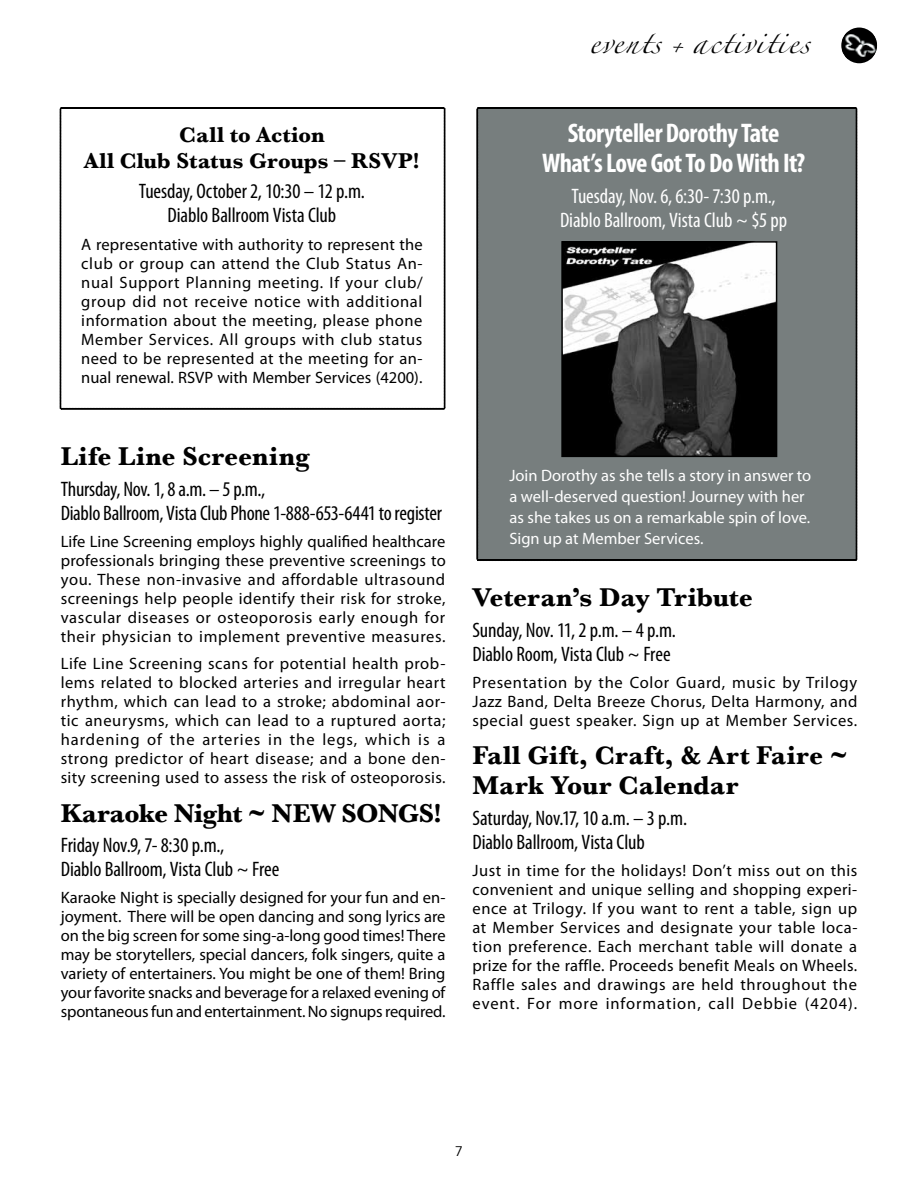
<style>
.page{position:relative;width:918px;height:1188px;background:#fff}
.page>*{position:absolute;margin:0;border:0;box-sizing:border-box;transform-origin:0 0}
.t1{font:700 27px/30px "Baskerville";color:#000}
.t2{font:700 condensed 27px/30px "Myriad Pro";letter-spacing:-.025em;color:#fff;text-align:center}
.t3{font:700 27px "Baskerville";letter-spacing:-.02em;color:#000}
.t4{font:700 22.5px/25.5px "Baskerville";letter-spacing:.005em;color:#000;text-align:center}
.t5{font:condensed 21px/24px "Myriad Pro";letter-spacing:-.005em;color:#000}
.t6{font:condensed 21px/24px "Myriad Pro";letter-spacing:-.005em;color:#fff;text-align:center}
.t7{font:21px "Zapfino";letter-spacing:.08em;color:#000}
.t8{font:16.5px/18.9px "Myriad Pro";letter-spacing:.025em;color:#000;text-align:justify}
.t9{font:16.5px/21px "Myriad Pro";color:#fff}
.t10{font:13.5px "Trade Gothic";color:#000}
</style>
<div class="page">
<svg style="left:59px;top:107px;width:387px;height:303px"></svg>
<div style="left:841px;top:28px;width:36px;height:35px;background:#000;border-radius:50%"></div>
<img style="left:842px;top:33px;width:35px;height:26px">
<div style="left:476px;top:107px;width:382px;height:454px;background:#777e7e"></div>
<img style="left:564px;top:244px;width:210px;height:210px">
<div style="left:561px;top:241px;width:216px;height:216px;border:2px solid #000"></div>
<p class="t7" style="left:589px;top:33px;width:222px">events + activities</p>
<h2 class="t4" style="left:84px;top:122px;width:337px">Call to Action<br>All Club Status Groups – RSVP!</h2>
<p class="t5" style="left:139px;top:180px;width:228px;text-align:center">Tuesday, October 2, 10:30 – 12 p.m.<br>Diablo Ballroom Vista Club</p>
<p class="t8" style="left:81px;top:235px;width:343px">A representative with authority to represent the club or group can attend the Club Status An&shy;nual Support Planning meeting. If your club/ group did not receive notice with additional information about the meeting, please phone Member Services. All groups with club status need to be represented at the meeting for an&shy;nual renewal. RSVP with Member Services (4200).</p>
<h1 class="t1" style="left:61px;top:441px;width:251px">Life Line Screening</h1>
<p class="t5" style="left:61px;top:478px;width:383px">Thursday, Nov. 1, 8 a.m. – 5 p.m.,<br>Diablo Ballroom, Vista Club Phone 1-888-653-6441 to register</p>
<p class="t8" style="left:61px;top:532px;width:386px">Life Line Screening employs highly qualified healthcare professionals bringing these preventive screenings to you. These non-invasive and affordable ultrasound screenings help people identify their risk for stroke, vascular diseases or osteoporosis early enough for their physician to implement preventive measures.</p>
<p class="t8" style="left:61px;top:654px;width:386px">Life Line Screening scans for potential health prob&shy;lems related to blocked arteries and irregular heart rhythm, which can lead to a stroke; abdominal aor&shy;tic aneurysms, which can lead to a ruptured aorta; hardening of the arteries in the legs, which is a strong predictor of heart disease; and a bone den&shy;sity screening used to assess the risk of osteoporosis.</p>
<h1 class="t3" style="left:61px;top:797px;width:383px">Karaoke Night ~ NEW SONGS!</h1>
<p class="t5" style="left:61px;top:834px;width:220px">Friday Nov.9, 7- 8:30 p.m.,<br>Diablo Ballroom, Vista Club ~ Free</p>
<p class="t8" style="left:61px;top:889px;width:386px">Karaoke Night is specially designed for your fun and en&shy;joyment. There will be open dancing and song lyrics are on the big screen for some sing-a-long good times! There may be storytellers, special dancers, folk singers, quite a variety of entertainers. You might be one of them! Bring your favorite snacks and beverage for a relaxed evening of spontaneous fun and entertainment. No signups required.</p>
<h1 class="t2" style="left:542px;top:119px;width:265px">Storyteller Dorothy Tate<br>What’s Love Got To Do With It?</h1>
<p class="t6" style="left:560px;top:185px;width:229px">Tuesday, Nov. 6, 6:30- 7:30 p.m.,<br>Diablo Ballroom, Vista Club ~ $5 pp</p>
<p class="t9" style="left:509px;top:466px;width:303px">Join Dorothy as she tells a story in answer to a well-deserved question! Journey with her as she takes us on a remarkable spin of love.<br>Sign up at Member Services.</p>
<h1 class="t1" style="left:472px;top:582px;width:282px">Veteran’s Day Tribute</h1>
<p class="t5" style="left:472px;top:618px;width:205px">Sunday, Nov. 11, 2 p.m. – 4 p.m.<br>Diablo Room, Vista Club ~ Free</p>
<p class="t8" style="left:472px;top:673px;width:386px">Presentation by the Color Guard, music by Trilogy Jazz Band, Delta Breeze Chorus, Delta Harmony, and special guest speaker. Sign up at Member Services.</p>
<h1 class="t1" style="left:472px;top:740px;width:377px">Fall Gift, Craft, &amp; Art Faire ~<br>Mark Your Calendar</h1>
<p class="t5" style="left:472px;top:806px;width:216px">Saturday, Nov.17, 10 a.m. – 3 p.m.<br>Diablo Ballroom, Vista Club</p>
<p class="t8" style="left:472px;top:861px;width:387px">Just in time for the holidays! Don’t miss out on this convenient and unique selling and shopping experi&shy;ence at Trilogy. If you want to rent a table, sign up at Member Services and designate your table loca&shy;tion preference. Each merchant table will donate a prize for the raffle. Proceeds benefit Meals on Wheels.<br>Raffle sales and drawings are held throughout the event. For more information, call Debbie (4204).</p>
<p class="t10" style="left:455px;top:1144px;width:10px">7</p>
</div>
